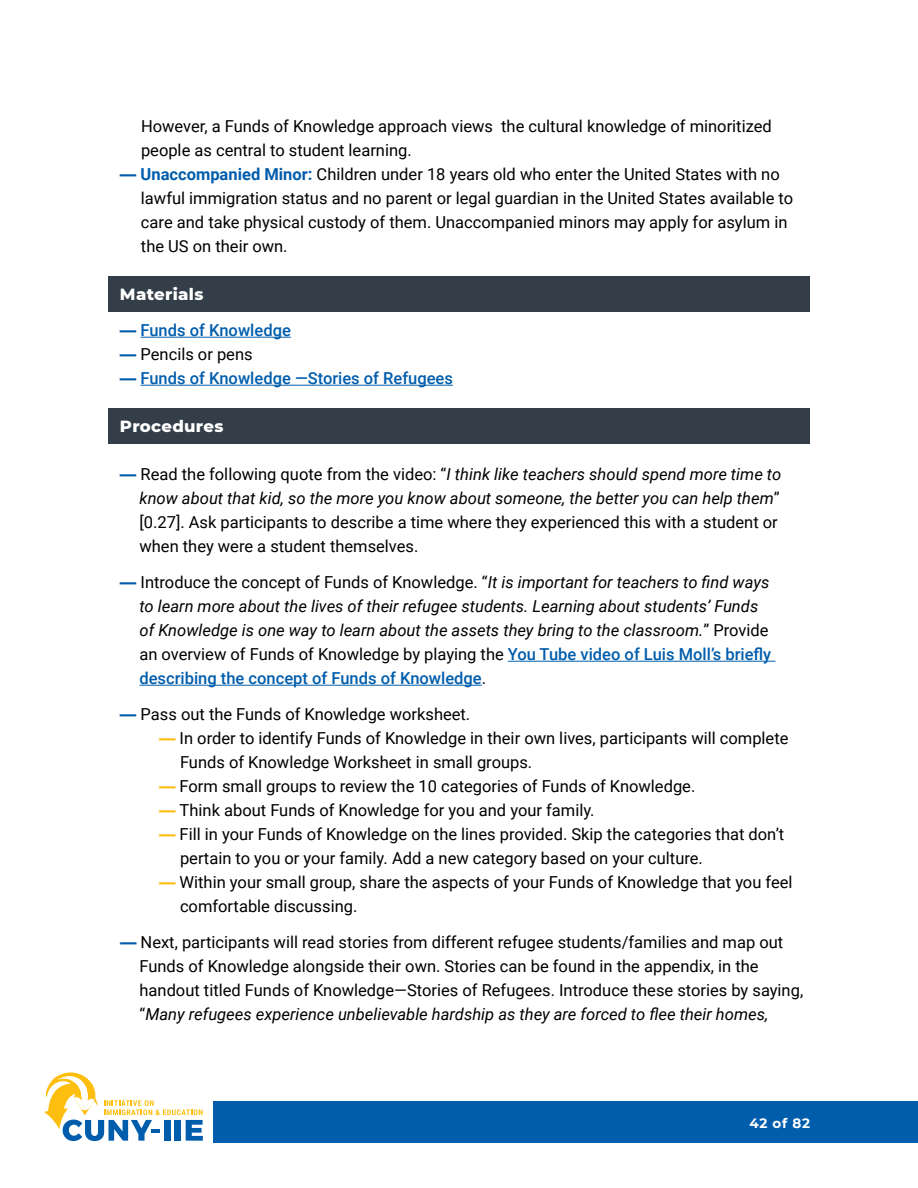
<style>
.page{position:relative;width:918px;height:1188px;background:#fff}
.page>*{position:absolute;margin:0;border:0;box-sizing:border-box;transform-origin:0 0}
.t1{font:16.5px/24px "Roboto";color:#000}
.t2{font:italic 16.5px/24px "Roboto";color:#000}
.t3{font:500 16.5px "Roboto";color:#005dac}
.t4{font:800 16.5px "Montserrat";letter-spacing:.02em;color:#fff}
.t5{font:700 13.5px "Montserrat";color:#fff}
.s1{font-family:"Montserrat";font-weight:900;color:#005dac}
.s2{font-weight:700;color:#005dac}
.s3{font-family:"Montserrat";font-weight:900}
.s4{font-style:italic}
.s5{font-family:"Montserrat";font-weight:900;font-style:normal;color:#005dac}
.s6{font-style:normal}
.s7{font-weight:500;font-style:normal;color:#005dac}
.s8{font-family:"Montserrat";font-weight:900;color:#febe10}
</style>
<div class="page">
<div style="left:213px;top:1101px;width:705px;height:42px;background:#005dac"></div>
<svg style="left:44px;top:1072px;width:159px;height:69px"></svg>
<div style="left:108px;top:276px;width:702px;height:36px;background:#333e48"></div>
<hr style="left:141px;top:337px;width:150px;height:1px;background:#005dac">
<hr style="left:141px;top:385px;width:312px;height:1px;background:#005dac">
<div style="left:108px;top:408px;width:702px;height:36px;background:#333e48"></div>
<hr style="left:508px;top:661px;width:267px;height:1px;background:#005dac">
<hr style="left:140px;top:685px;width:342px;height:1px;background:#005dac">
<p class="t1" style="left:141px;top:114px;width:632px">However, a Funds of Knowledge approach views the cultural knowledge of minoritized people as central to student learning.</p>
<p class="t1" style="left:141px;top:162px;width:654px;text-indent:-21px"><span class="s1">—</span> <span class="s2">Unaccompanied Minor:</span> Children under 18 years old who enter the United States with no lawful immigration status and no parent or legal guardian in the United States available to care and take physical custody of them. Unaccompanied minors may apply for asylum in the US on their own.</p>
<p class="t4" style="left:120px;top:282px;width:85px">Materials</p>
<p class="t3" style="left:120px;top:319px;width:172px"><span class="s3">—</span> Funds of Knowledge</p>
<p class="t1" style="left:120px;top:342px;width:134px"><span class="s1">—</span> Pencils or pens</p>
<p class="t3" style="left:120px;top:367px;width:335px"><span class="s3">—</span> Funds of Knowledge —Stories of Refugees</p>
<p class="t4" style="left:120px;top:414px;width:105px">Procedures</p>
<p class="t1" style="left:139px;top:462px;width:643px;text-indent:-20px"><span class="s1">—</span> Read the following quote from the video: “<span class="s4">I think like teachers should spend more time to know about that kid, so the more you know about someone, the better you can help them</span>” [0.27]. Ask participants to describe a time where they experienced this with a student or when they were a student themselves.</p>
<p class="t2" style="left:139px;top:570px;width:633px;text-indent:-20px"><span class="s5">—</span> <span class="s6">Introduce the concept of Funds of Knowledge. “</span>It is important for teachers to find ways to learn more about the lives of their refugee students. Learning about students’ Funds of Knowledge is one way to learn about the assets they bring to the classroom.<span class="s6">” Provide an overview of Funds of Knowledge by playing the</span> <span class="s7">You Tube video of Luis Moll’s briefly describing the concept of Funds of Knowledge</span><span class="s6">.</span></p>
<p class="t1" style="left:120px;top:702px;width:352px"><span class="s1">—</span> Pass out the Funds of Knowledge worksheet.</p>
<p class="t1" style="left:180px;top:726px;width:610px;text-indent:-21px"><span class="s8">—</span> In order to identify Funds of Knowledge in their own lives, participants will complete<br>Funds of Knowledge Worksheet in small groups.</p>
<p class="t1" style="left:159px;top:774px;width:538px"><span class="s8">—</span> Form small groups to review the 10 categories of Funds of Knowledge.</p>
<p class="t1" style="left:159px;top:798px;width:437px"><span class="s8">—</span> Think about Funds of Knowledge for you and your family.</p>
<p class="t1" style="left:180px;top:822px;width:606px;text-indent:-21px"><span class="s8">—</span> Fill in your Funds of Knowledge on the lines provided. Skip the categories that don’t pertain to you or your family. Add a new category based on your culture.</p>
<p class="t1" style="left:180px;top:870px;width:614px;text-indent:-21px"><span class="s8">—</span> Within your small group, share the aspects of your Funds of Knowledge that you feel comfortable discussing.</p>
<p class="t1" style="left:140px;top:930px;width:665px;text-indent:-20px"><span class="s1">—</span> Next, participants will read stories from different refugee students/families and map out Funds of Knowledge alongside their own. Stories can be found in the appendix, in the handout titled Funds of Knowledge—Stories of Refugees. Introduce these stories by saying, “<span class="s4">Many refugees experience unbelievable hardship as they are forced to flee their homes,</span></p>
<p class="t5" style="left:749px;top:1113px;width:62px">42 of 82</p>
</div>
